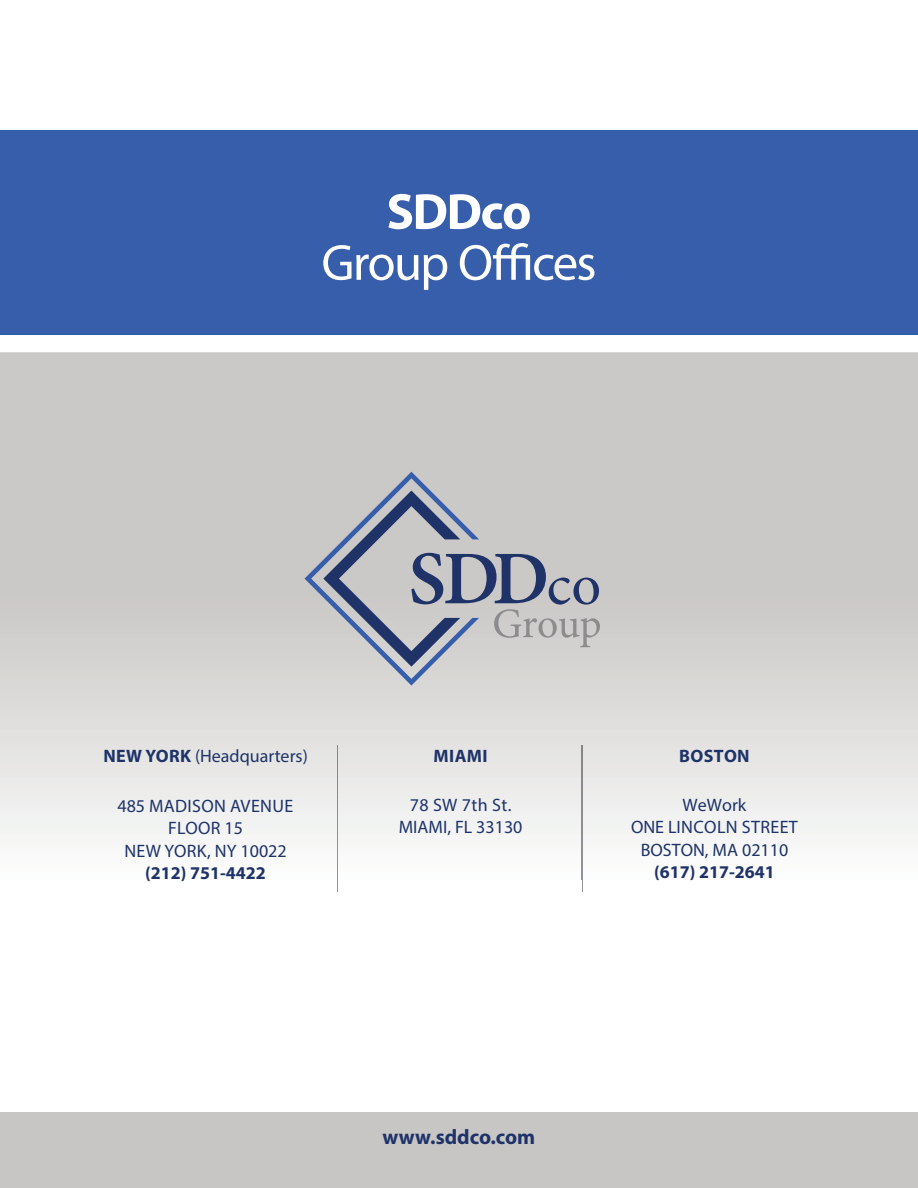
<style>
.page{position:relative;width:918px;height:1188px;background:#fff}
.page>*{position:absolute;margin:0;border:0;box-sizing:border-box;transform-origin:0 0}
.t1{font:51px "Myriad Pro";letter-spacing:-.035em;color:#fff}
.t2{font:700 51px "Myriad Pro";letter-spacing:-.03em;color:#fff}
.t3{font:700 21px "Myriad Pro";color:#1f3369}
.t4{font:18px/22.6px "Myriad Pro";color:#1f3369;text-align:center}
.t5{font:18px/22.5px "Myriad Pro";letter-spacing:.02em;color:#1f3369;text-align:center}
.t6{font:700 18px "Myriad Pro";color:#1f3369}
.s1{font-weight:700}
</style>
<div class="page">
<svg style="left:0;top:352px;width:918px;height:528px"></svg>
<div style="left:0;top:1112px;width:918px;height:76px;background:#c8c6c5"></div>
<div style="left:0;top:131px;width:918px;height:204px;background:#375eab"></div>
<svg style="left:304px;top:472px;width:296px;height:214px;background:#b4b6bd"></svg>
<svg style="left:337px;top:880px;width:1px;height:12px"></svg>
<img style="left:337px;top:745px;width:1px;height:135px">
<svg style="left:582px;top:880px;width:1px;height:12px"></svg>
<img style="left:582px;top:745px;width:1px;height:135px">
<h1 class="t2" style="left:386px;top:192px;width:147px">SDDco</h1>
<h1 class="t1" style="left:321px;top:243px;width:277px">Group Offices</h1>
<p class="t4" style="left:103px;top:746px;width:206px"><span class="s1">NEW YORK</span> (Headquarters)</p>
<p class="t5" style="left:117px;top:795px;width:177px">485 MADISON AVENUE<br>FLOOR 15<br>NEW YORK, NY 10022</p>
<p class="t6" style="left:145px;top:866px;width:122px">(212) 751-4422</p>
<p class="t6" style="left:434px;top:749px;width:55px">MIAMI</p>
<p class="t4" style="left:399px;top:795px;width:125px;line-height:22px">78 SW 7th St.<br>MIAMI, FL 33130</p>
<p class="t6" style="left:679px;top:749px;width:72px">BOSTON</p>
<p class="t4" style="left:631px;top:793px;width:168px">WeWork<br>ONE LINCOLN STREET<br>BOSTON, MA 02110</p>
<p class="t6" style="left:654px;top:865px;width:122px">(617) 217-2641</p>
<p class="t3" style="left:383px;top:1129px;width:154px">www.sddco.com</p>
</div>
